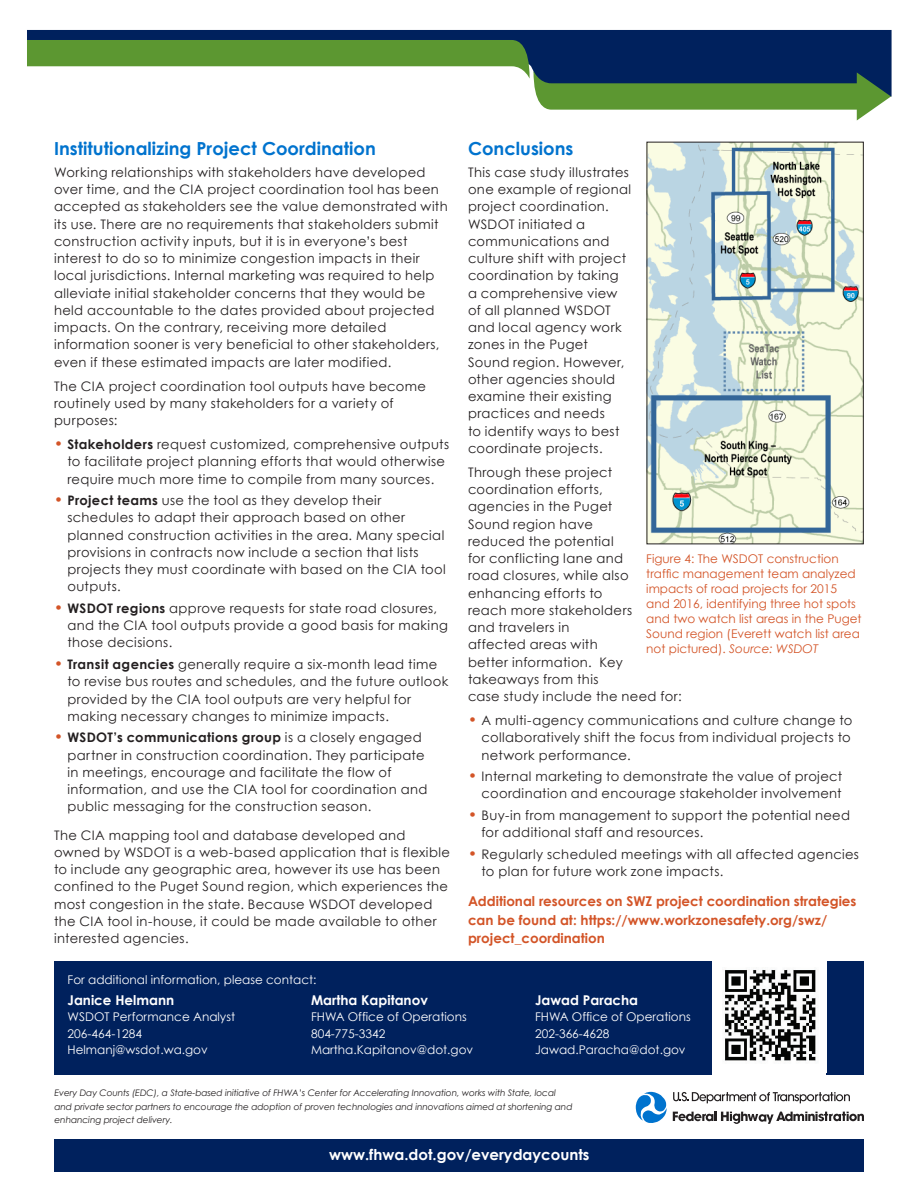
<style>
.page{position:relative;width:918px;height:1188px;background:#fff}
.page>*{position:absolute;margin:0;border:0;box-sizing:border-box;transform-origin:0 0}
.t1{font:700 18px "Century Gothic";color:#0073ce}
.Footer_EDC_Website{font:700 15px "Century Gothic";color:#fff}
.Body_Text{font:700 13.5px/18.8px "Century Gothic";color:#d35427}
.Footer_Blue_Bar{font:700 13.5px "Century Gothic";color:#fff}
.body{font:13.2px/17.2px "Century Gothic";letter-spacing:.03em;color:#231f20}
.Footer_Blue_Bar-2{font:12px "Century Gothic";color:#fff}
.Image_Caption{font:12px/15px "Century Gothic";color:#d35427}
.Footer_EDC_Boilerpla{font:italic 9px/13.5px "Century Gothic";letter-spacing:-.01em;color:#231f20}
.s1{font-weight:700;font-size:15px;color:#d35427}
.s2{font-weight:700}
.s3{font-style:italic}
</style>
<div class="page">
<div style="left:54px;top:961px;width:810px;height:113px;background:#00215d"></div>
<div style="left:55px;top:1139px;width:809px;height:32px;background:#00215d"></div>
<div style="left:712px;top:958px;width:114px;height:117px;background:#fff"></div>
<img style="left:724px;top:969px;width:92px;height:92px">
<svg style="left:635px;top:1091px;width:229px;height:33px"></svg>
<div style="left:27px;top:30px;width:865px;height:67px;background:#00215d"></div>
<svg style="left:27px;top:40px;width:864px;height:80px"></svg>
<img style="left:649px;top:144px;width:213px;height:398px">
<div style="left:647px;top:142px;width:217px;height:402px;border:1px solid #231f20"></div>
<p class="t1" style="left:54px;top:137px;width:323px">Institutionalizing Project Coordination</p>
<p class="body" style="left:54px;top:163px;width:395px">Working relationships with stakeholders have developed over time, and the CIA project coordination tool has been accepted as stakeholders see the value demonstrated with its use. There are no requirements that stakeholders submit construction activity inputs, but it is in everyone’s best interest to do so to minimize congestion impacts in their local jurisdictions. Internal marketing was required to help alleviate initial stakeholder concerns that they would be held accountable to the dates provided about projected impacts. On the contrary, receiving more detailed information sooner is very beneficial to other stakeholders, even if these estimated impacts are later modified.</p>
<p class="body" style="left:54px;top:377px;width:374px">The CIA project coordination tool outputs have become routinely used by many stakeholders for a variety of purposes:</p>
<p class="body" style="left:68px;top:435px;width:383px;text-indent:-14px"><span class="s1">•</span> <span class="s2">Stakeholders</span> request customized, comprehensive outputs to facilitate project planning efforts that would otherwise require much more time to compile from many sources.</p>
<p class="body" style="left:68px;top:492px;width:380px;text-indent:-14px"><span class="s1">•</span> <span class="s2">Project teams</span> use the tool as they develop their schedules to adapt their approach based on other planned construction activities in the area. Many special provisions in contracts now include a section that lists projects they must coordinate with based on the CIA tool outputs.</p>
<p class="body" style="left:68px;top:599px;width:382px;text-indent:-14px"><span class="s1">•</span> <span class="s2">WSDOT regions</span> approve requests for state road closures, and the CIA tool outputs provide a good basis for making those decisions.</p>
<p class="body" style="left:68px;top:655px;width:382px;text-indent:-14px"><span class="s1">•</span> <span class="s2">Transit agencies</span> generally require a six-month lead time to revise bus routes and schedules, and the future outlook provided by the CIA tool outputs are very helpful for making necessary changes to minimize impacts.</p>
<p class="body" style="left:68px;top:729px;width:362px;text-indent:-14px"><span class="s1">•</span> <span class="s2">WSDOT’s communications group</span> is a closely engaged partner in construction coordination. They participate in meetings, encourage and facilitate the flow of information, and use the CIA tool for coordination and public messaging for the construction season.</p>
<p class="body" style="left:54px;top:826px;width:398px">The CIA mapping tool and database developed and owned by WSDOT is a web-based application that is flexible to include any geographic area, however its use has been confined to the Puget Sound region, which experiences the most congestion in the state. Because WSDOT developed the CIA tool in-house, it could be made available to other interested agencies.</p>
<p class="t1" style="left:468px;top:137px;width:107px">Conclusions</p>
<p class="body" style="left:468px;top:163px;width:165px">This case study illustrates one example of regional project coordination.<br>WSDOT initiated a communications and culture shift with project coordination by taking<br>a comprehensive view of all planned WSDOT and local agency work zones in the Puget<br>Sound region. However, other agencies should examine their existing practices and needs<br>to identify ways to best coordinate projects.</p>
<p class="body" style="left:468px;top:463px;width:215px">Through these project coordination efforts,<br>agencies in the Puget<br>Sound region have<br>reduced the potential<br>for conflicting lane and<br>road closures, while also enhancing efforts to<br>reach more stakeholders<br>and travelers in<br>affected areas with<br>better information. Key takeaways from this<br>case study include the need for:</p>
<p class="body" style="left:482px;top:711px;width:373px;text-indent:-14px"><span class="s1">•</span> A multi-agency communications and culture change to collaboratively shift the focus from individual projects to network performance.</p>
<p class="body" style="left:468px;top:768px;width:376px;text-align:right"><span class="s1">•</span> Internal marketing to demonstrate the value of project coordination and encourage stakeholder involvement</p>
<p class="body" style="left:482px;top:806px;width:370px;text-indent:-14px"><span class="s1">•</span> Buy-in from management to support the potential need for additional staff and resources.</p>
<p class="body" style="left:482px;top:845px;width:379px;text-indent:-14px"><span class="s1">•</span> Regularly scheduled meetings with all affected agencies to plan for future work zone impacts.</p>
<p class="Body_Text" style="left:468px;top:891px;width:390px">Additional resources on SWZ project coordination strategies can be found at: https://www.workzonesafety.org/swz/ project_coordination</p>
<p class="Image_Caption" style="left:646px;top:551px;width:217px">Figure 4: The WSDOT construction traffic management team analyzed impacts of road projects for 2015 and 2016, identifying three hot spots and two watch list areas in the Puget Sound region (Everett watch list area not pictured). <span class="s3">Source: WSDOT</span></p>
<p class="Footer_Blue_Bar-2" style="left:68px;top:972px;width:250px">For additional information, please contact:</p>
<p class="Footer_Blue_Bar" style="left:311px;top:991px;width:118px">Martha Kapitanov</p>
<p class="Footer_Blue_Bar-2" style="left:311px;top:1009px;width:157px">FHWA Office of Operations</p>
<p class="Footer_Blue_Bar-2" style="left:311px;top:1026px;width:76px">804-775-3342</p>
<p class="Footer_Blue_Bar-2" style="left:311px;top:1042px;width:164px">Martha.Kapitanov@dot.gov</p>
<p class="Footer_Blue_Bar" style="left:68px;top:991px;width:108px">Janice Helmann</p>
<p class="Footer_Blue_Bar-2" style="left:68px;top:1009px;width:169px">WSDOT Performance Analyst</p>
<p class="Footer_Blue_Bar-2" style="left:68px;top:1026px;width:76px">206-464-1284</p>
<p class="Footer_Blue_Bar-2" style="left:68px;top:1042px;width:142px">Helmanj@wsdot.wa.gov</p>
<p class="Footer_Blue_Bar" style="left:535px;top:991px;width:105px">Jawad Paracha</p>
<p class="Footer_Blue_Bar-2" style="left:535px;top:1009px;width:157px">FHWA Office of Operations</p>
<p class="Footer_Blue_Bar-2" style="left:535px;top:1026px;width:76px">202-366-4628</p>
<p class="Footer_Blue_Bar-2" style="left:535px;top:1042px;width:152px">Jawad.Paracha@dot.gov</p>
<p class="Footer_EDC_Boilerpla" style="left:55px;top:1086px;width:519px">Every Day Counts (EDC), a State-based initiative of FHWA’s Center for Accelerating Innovation, works with State, local and private sector partners to encourage the adoption of proven technologies and innovations aimed at shortening and enhancing project delivery.</p>
<p class="Footer_EDC_Website" style="left:329px;top:1145px;width:262px">www.fhwa.dot.gov/everydaycounts</p>
</div>
